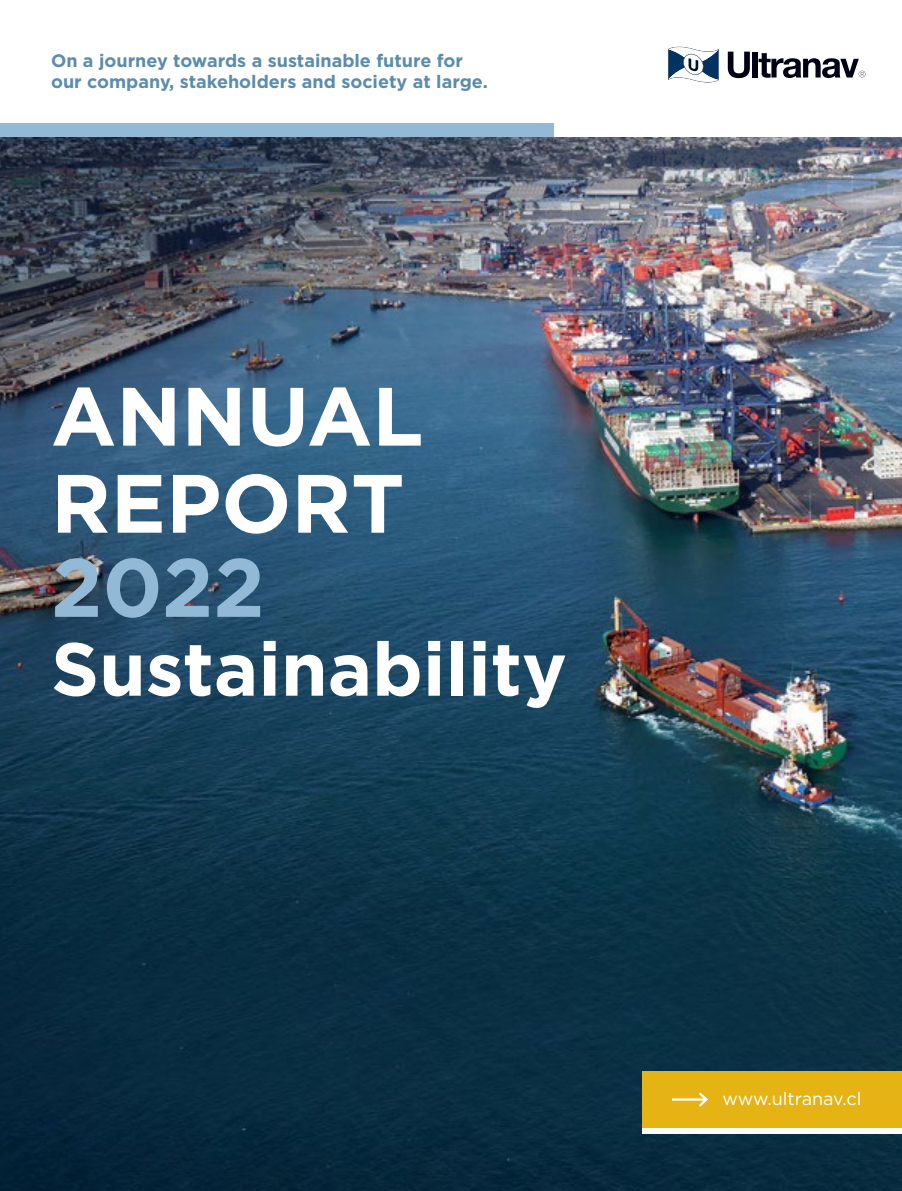
<style>
.page{position:relative;width:902px;height:1191px;background:#fff}
.page>*{position:absolute;margin:0;border:0;box-sizing:border-box;transform-origin:0 0}
.t1{font:700 82.5px/87px "Gotham";color:#fff}
.t2{font:700 82.5px "Gotham";color:#92bad6}
.t3{font:700 75px "Gotham";color:#fff}
.t4{font:700 18px/21px "Gotham";color:#5c8cab}
.t5{font:18px "Gotham";color:#fff}
</style>
<div class="page">
<svg style="left:668px;top:47px;width:50px;height:35px"></svg>
<svg style="left:727px;top:52px;width:22px;height:26px"></svg>
<div style="left:752px;top:52px;width:5px;height:25px;background:#000015"></div>
<svg style="left:758px;top:53px;width:107px;height:25px"></svg>
<img style="left:0;top:137px;width:901px;height:1054px">
<div style="left:0;top:123px;width:553px;height:14px;background:#92bad6"></div>
<div style="left:642px;top:1070px;width:259px;height:58px;background:#e5b313"></div>
<hr style="left:672px;top:1098px;width:34px;height:2px;background:#fff">
<svg style="left:696px;top:1092px;width:12px;height:15px"></svg>
<div style="left:642px;top:1128px;width:259px;height:5px;background:#fff"></div>
<p class="t4" style="left:51px;top:50px;width:438px">On a journey towards a sustainable future for our company, stakeholders and society at large.</p>
<h1 class="t1" style="left:51px;top:372px;width:374px">ANNUAL<br>REPORT</h1>
<h1 class="t2" style="left:51px;top:533px;width:215px">2022</h1>
<h2 class="t3" style="left:51px;top:619px;width:517px">Sustainability</h2>
<p class="t5" style="left:722px;top:1087px;width:140px">www.ultranav.cl</p>
</div>
